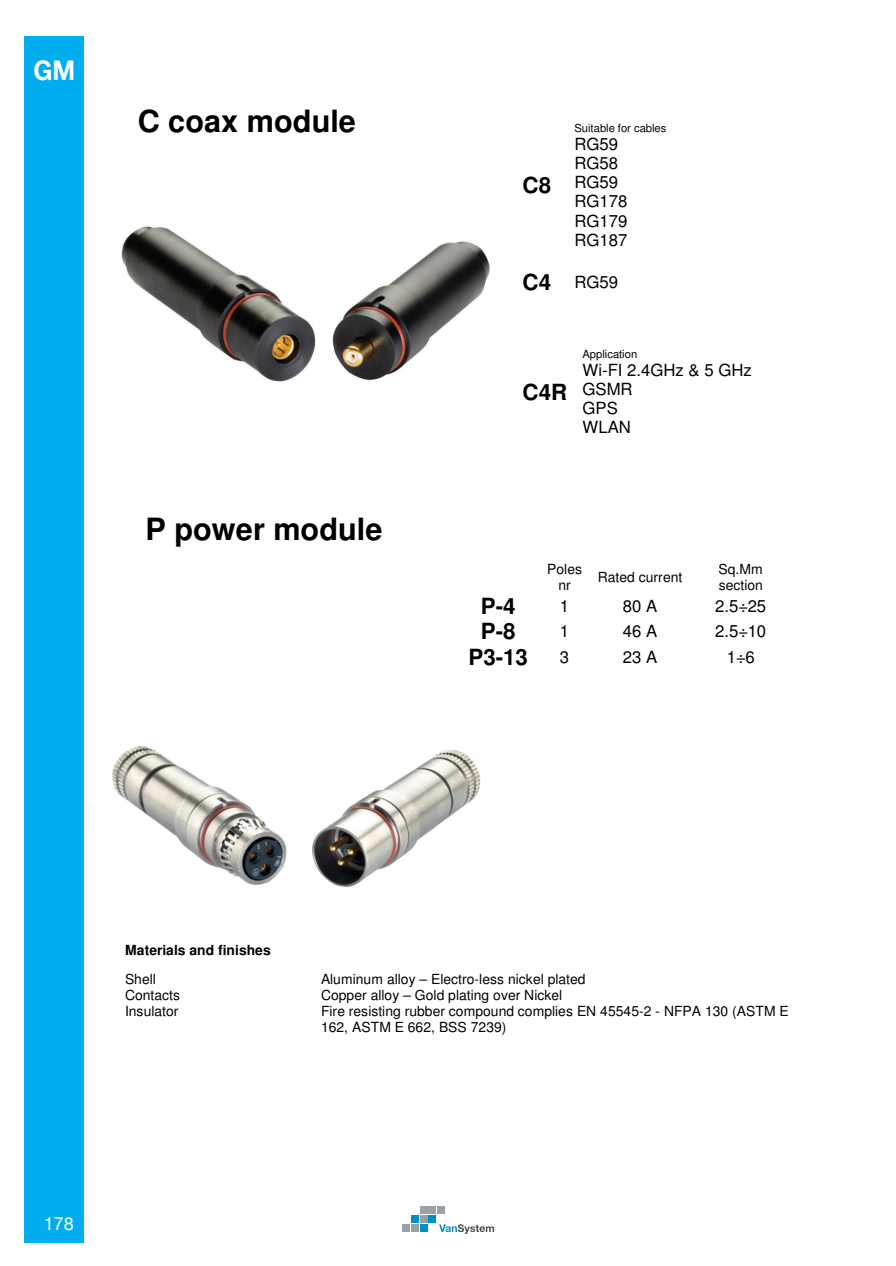
<style>
.page{position:relative;width:896px;height:1266px;background:#fff}
.page>*{position:absolute;margin:0;border:0;box-sizing:border-box;transform-origin:0 0}
.t1{font:700 30.6px "Helvetica";color:#000001}
.t2{font:700 27px "Helvetica Neue";color:#fff;scale:.93 1}
.t3{font:700 22.2px "Helvetica";color:#000001}
.t4{font:18px "Helvetica Neue";color:#fff}
.t5{font:16.8px/19.2px "Helvetica";letter-spacing:.005em;color:#000001}
.t6{font:13.95px/16px "Helvetica";color:#000001}
.t7{font:700 13.95px "Helvetica";color:#000001}
.t8{font:11.25px "Helvetica";color:#000001}
.s1{font-weight:700;font-size:22.2px}
</style>
<div class="page">
<svg style="left:439px;top:1224px;width:55px;height:9px"></svg>
<div style="left:420px;top:1224px;width:7px;height:7px;background:#008fc5"></div>
<div style="left:411px;top:1215px;width:7px;height:7px;background:#008fc5"></div>
<div style="left:428px;top:1215px;width:8px;height:7px;background:#008fc5"></div>
<div style="left:402px;top:1224px;width:7px;height:7px;background:#98a2a5"></div>
<div style="left:411px;top:1224px;width:7px;height:7px;background:#98a2a5"></div>
<div style="left:420px;top:1215px;width:7px;height:7px;background:#98a2a5"></div>
<div style="left:420px;top:1206px;width:7px;height:7px;background:#98a2a5"></div>
<div style="left:428px;top:1206px;width:8px;height:7px;background:#98a2a5"></div>
<div style="left:437px;top:1206px;width:8px;height:7px;background:#98a2a5"></div>
<div style="left:25px;top:36px;width:59px;height:1206px;background:#00aeef"></div>
<img style="left:121px;top:226px;width:369px;height:156px">
<img style="left:112px;top:745px;width:369px;height:142px">
<h2 class="t2" style="left:33px;top:49px;width:23px">gm</h2>
<h1 class="t1" style="left:138px;top:109px;width:220px">C coax module</h1>
<h1 class="t1" style="left:145px;top:517px;width:238px">P power module</h1>
<p class="t8" style="left:574px;top:123px;width:93px">Suitable for cables</p>
<p class="t5" style="left:574px;top:135px;width:55px">RG59<br>RG58<br>RG59<br>RG178<br>RG179<br>RG187</p>
<p class="t5" style="left:522px;top:273px;width:97px"><span class="s1">C4</span> RG59</p>
<h3 class="t3" style="left:522px;top:176px;width:30px">C8</h3>
<h3 class="t3" style="left:522px;top:383px;width:46px">C4R</h3>
<p class="t8" style="left:582px;top:349px;width:56px">Application</p>
<p class="t5" style="left:582px;top:361px;width:171px">Wi-FI 2.4GHz &amp; 5 GHz<br>GSMR<br>GPS<br>WLAN</p>
<p class="t6" style="left:547px;top:562px;width:36px;text-align:center">Poles nr</p>
<p class="t6" style="left:597px;top:570px;width:86px">Rated current</p>
<p class="t6" style="left:718px;top:562px;width:46px">Sq.Mm section</p>
<h3 class="t3" style="left:481px;top:596px;width:36px">P-4</h3>
<p class="t5" style="left:560px;top:597px;width:11px">1</p>
<p class="t5" style="left:622px;top:597px;width:36px">80 A</p>
<p class="t5" style="left:715px;top:597px;width:53px">2.5÷25</p>
<h3 class="t3" style="left:481px;top:622px;width:36px">P-8</h3>
<p class="t5" style="left:560px;top:623px;width:11px">1</p>
<p class="t5" style="left:622px;top:623px;width:36px">46 A</p>
<p class="t5" style="left:715px;top:623px;width:53px">2.5÷10</p>
<h3 class="t3" style="left:468px;top:648px;width:61px">P3-13</h3>
<p class="t5" style="left:560px;top:649px;width:11px">3</p>
<p class="t5" style="left:622px;top:649px;width:36px">23 A</p>
<p class="t5" style="left:726px;top:649px;width:29px">1÷6</p>
<p class="t7" style="left:125px;top:944px;width:147px">Materials and finishes</p>
<p class="t6" style="left:125px;top:971px;width:32px">Shell</p>
<p class="t6" style="left:321px;top:971px;width:266px">Aluminum alloy – Electro-less nickel plated</p>
<p class="t6" style="left:125px;top:988px;width:56px">Contacts</p>
<p class="t6" style="left:321px;top:988px;width:243px">Copper alloy – Gold plating over Nickel</p>
<p class="t6" style="left:125px;top:1004px;width:55px">Insulator</p>
<p class="t6" style="left:321px;top:1004px;width:469px">Fire resisting rubber compound complies EN 45545-2 - NFPA 130 (ASTM E<br>162, ASTM E 662, BSS 7239)</p>
<p class="t4" style="left:44px;top:1210px;width:32px">178</p>
</div>
